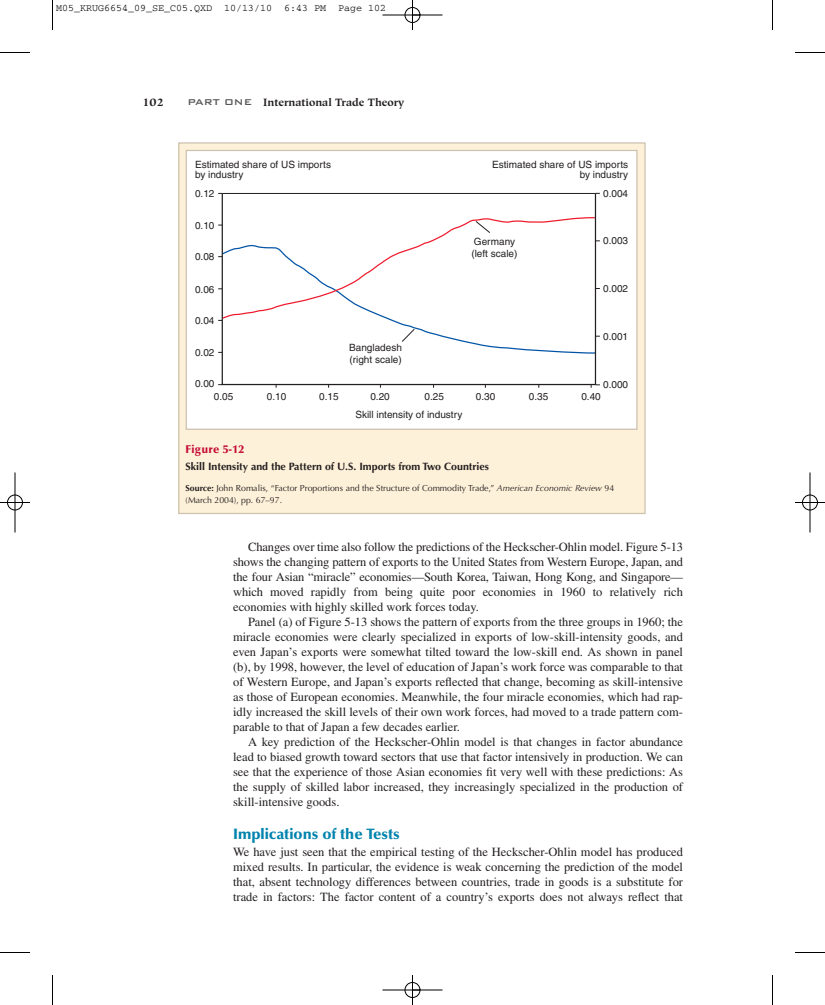
<style>
.page{position:relative;width:825px;height:1005px;background:#fff}
.page>*{position:absolute;margin:0;border:0;box-sizing:border-box;transform-origin:0 0}
.t1{font:900 15px "Optima";color:#0083ad}
.t2{font:12.5px/15px "Times";color:#231f20;text-align:justify}
.t3{font:900 11.25px "Optima";letter-spacing:.025em;color:#c40c37}
.t4{font:700 11.25px "Hiroshige";color:#231f20}
.t5{font:700 10.62px "Optima";color:#231f20}
.t6{font:700 10.62px "Hiroshige";color:#231f20}
.t7{font:10px/10.2px "Helvetica";color:#231f20}
.t8{font:10px "Courier";color:#000}
.t9{font:8.75px/11.2px "Optima";color:#231f20}
.s1{font-family:"Bank Gothic BT";font-weight:500;font-size:11.25px;color:#57585a}
.s2{font-weight:700}
.s3{font-style:italic}
</style>
<div class="page">
<div style="left:179px;top:143px;width:466px;height:370px;background:#fef1d9"></div>
<div style="left:187px;top:151px;width:449px;height:278px;background:#fff"></div>
<svg style="left:221px;top:319px;width:373px;height:35px"></svg>
<svg style="left:221px;top:216px;width:373px;height:103px"></svg>
<div style="left:222px;top:193px;width:374px;height:192px;border:1px solid #231f20"></div>
<hr style="left:222px;top:193px;width:373px;height:1px;background:#231f20">
<svg style="left:475px;top:221px;width:16px;height:13px"></svg>
<svg style="left:401px;top:328px;width:14px;height:14px"></svg>
<div style="left:186px;top:150px;width:452px;height:280px;border:1px solid #cdc1af"></div>
<hr style="left:52px;top:0;width:1px;height:30px;background:#000">
<hr style="left:0;top:52px;width:30px;height:1px;background:#000">
<hr style="left:772px;top:0;width:1px;height:30px;background:#000">
<hr style="left:795px;top:52px;width:30px;height:1px;background:#000">
<hr style="left:52px;top:975px;width:1px;height:30px;background:#000">
<hr style="left:0;top:952px;width:30px;height:1px;background:#000">
<hr style="left:772px;top:975px;width:1px;height:30px;background:#000">
<hr style="left:795px;top:952px;width:30px;height:1px;background:#000">
<hr style="left:382px;top:15px;width:60px;height:1px;background:#000">
<hr style="left:382px;top:990px;width:60px;height:1px;background:#000">
<hr style="left:15px;top:472px;width:1px;height:60px;background:#000">
<hr style="left:810px;top:472px;width:1px;height:60px;background:#000">
<hr style="left:412px;top:0;width:1px;height:30px;background:#000">
<hr style="left:412px;top:975px;width:1px;height:30px;background:#000">
<hr style="left:0;top:502px;width:30px;height:1px;background:#000">
<hr style="left:795px;top:502px;width:30px;height:1px;background:#000">
<div style="left:405px;top:7px;width:15px;height:16px;border:1px solid #000;border-radius:50%"></div>
<div style="left:405px;top:982px;width:15px;height:16px;border:1px solid #000;border-radius:50%"></div>
<div style="left:7px;top:495px;width:16px;height:15px;border:1px solid #000;border-radius:50%"></div>
<div style="left:802px;top:495px;width:16px;height:15px;border:1px solid #000;border-radius:50%"></div>
<p class="t8" style="left:56px;top:5px;width:332px">M05_KRUG6654_09_SE_C05.QXD 10/13/10 6:43 PM Page 102</p>
<p class="t4" style="left:142px;top:97px;width:23px">102</p>
<p class="t6" style="left:188px;top:98px;width:218px"><span class="s1">PART ONE</span> International Trade Theory</p>
<p class="t7" style="left:195px;top:160px;width:138px">Estimated share of US imports by industry</p>
<p class="t7" style="left:492px;top:160px;width:138px;text-align:right">Estimated share of US imports by industry</p>
<p class="t7" style="left:603px;top:189px;width:27px">0.004</p>
<p class="t7" style="left:603px;top:236px;width:27px">0.003</p>
<p class="t7" style="left:195px;top:189px;width:21px">0.12</p>
<p class="t7" style="left:195px;top:221px;width:21px">0.10</p>
<p class="t7" style="left:471px;top:237px;width:48px;line-height:11.9px">Germany (left scale)</p>
<p class="t7" style="left:195px;top:253px;width:21px">0.08</p>
<p class="t7" style="left:195px;top:285px;width:21px">0.06</p>
<p class="t7" style="left:195px;top:317px;width:21px">0.04</p>
<p class="t7" style="left:195px;top:348px;width:21px">0.02</p>
<p class="t7" style="left:214px;top:379px;width:21px;line-height:12.2px;text-indent:-19px">0.00<br>0.05</p>
<p class="t7" style="left:603px;top:285px;width:27px">0.002</p>
<p class="t7" style="left:349px;top:343px;width:54px;line-height:11.9px">Bangladesh (right scale)</p>
<p class="t7" style="left:603px;top:332px;width:27px">0.001</p>
<p class="t7" style="left:603px;top:381px;width:27px">0.000</p>
<p class="t7" style="left:267px;top:392px;width:21px">0.10</p>
<p class="t7" style="left:319px;top:392px;width:21px">0.15</p>
<p class="t7" style="left:370px;top:392px;width:21px">0.20</p>
<p class="t7" style="left:424px;top:392px;width:21px">0.25</p>
<p class="t7" style="left:476px;top:392px;width:21px">0.30</p>
<p class="t7" style="left:529px;top:392px;width:21px">0.35</p>
<p class="t7" style="left:581px;top:392px;width:21px">0.40</p>
<p class="t7" style="left:355px;top:411px;width:109px">Skill intensity of industry</p>
<p class="t3" style="left:186px;top:444px;width:60px">Figure 5-12</p>
<p class="t5" style="left:186px;top:462px;width:305px">Skill Intensity and the Pattern of U.S. Imports from Two Countries</p>
<p class="t9" style="left:186px;top:484px;width:430px"><span class="s2">Source:</span> John Romalis, “Factor Proportions and the Structure of Commodity Trade,” <span class="s3">American Economic Review</span> 94 (March 2004), pp. 67–97.</p>
<p class="t2" style="left:233px;top:541px;width:452px;text-indent:15px">Changes over time also follow the predictions of the Heckscher-Ohlin model. Figure 5-13 shows the changing pattern of exports to the United States from Western Europe, Japan, and the four Asian “miracle” economies—South Korea, Taiwan, Hong Kong, and Singapore— which moved rapidly from being quite poor economies in 1960 to relatively rich economies with highly skilled work forces today.</p>
<p class="t2" style="left:233px;top:616px;width:451px;text-indent:15px">Panel (a) of Figure 5-13 shows the pattern of exports from the three groups in 1960; the miracle economies were clearly specialized in exports of low-skill-intensity goods, and even Japan’s exports were somewhat tilted toward the low-skill end. As shown in panel (b), by 1998, however, the level of education of Japan’s work force was comparable to that of Western Europe, and Japan’s exports reflected that change, becoming as skill-intensive as those of European economies. Meanwhile, the four miracle economies, which had rap&shy;idly increased the skill levels of their own work forces, had moved to a trade pattern com&shy;parable to that of Japan a few decades earlier.</p>
<p class="t2" style="left:233px;top:736px;width:451px;text-indent:15px">A key prediction of the Heckscher-Ohlin model is that changes in factor abundance lead to biased growth toward sectors that use that factor intensively in production. We can see that the experience of those Asian economies fit very well with these predictions: As the supply of skilled labor increased, they increasingly specialized in the production of skill-intensive goods.</p>
<p class="t1" style="left:233px;top:827px;width:168px">Implications of the Tests</p>
<p class="t2" style="left:233px;top:846px;width:452px">We have just seen that the empirical testing of the Heckscher-Ohlin model has produced mixed results. In particular, the evidence is weak concerning the prediction of the model that, absent technology differences between countries, trade in goods is a substitute for trade in factors: The factor content of a country’s exports does not always reflect that</p>
</div>
